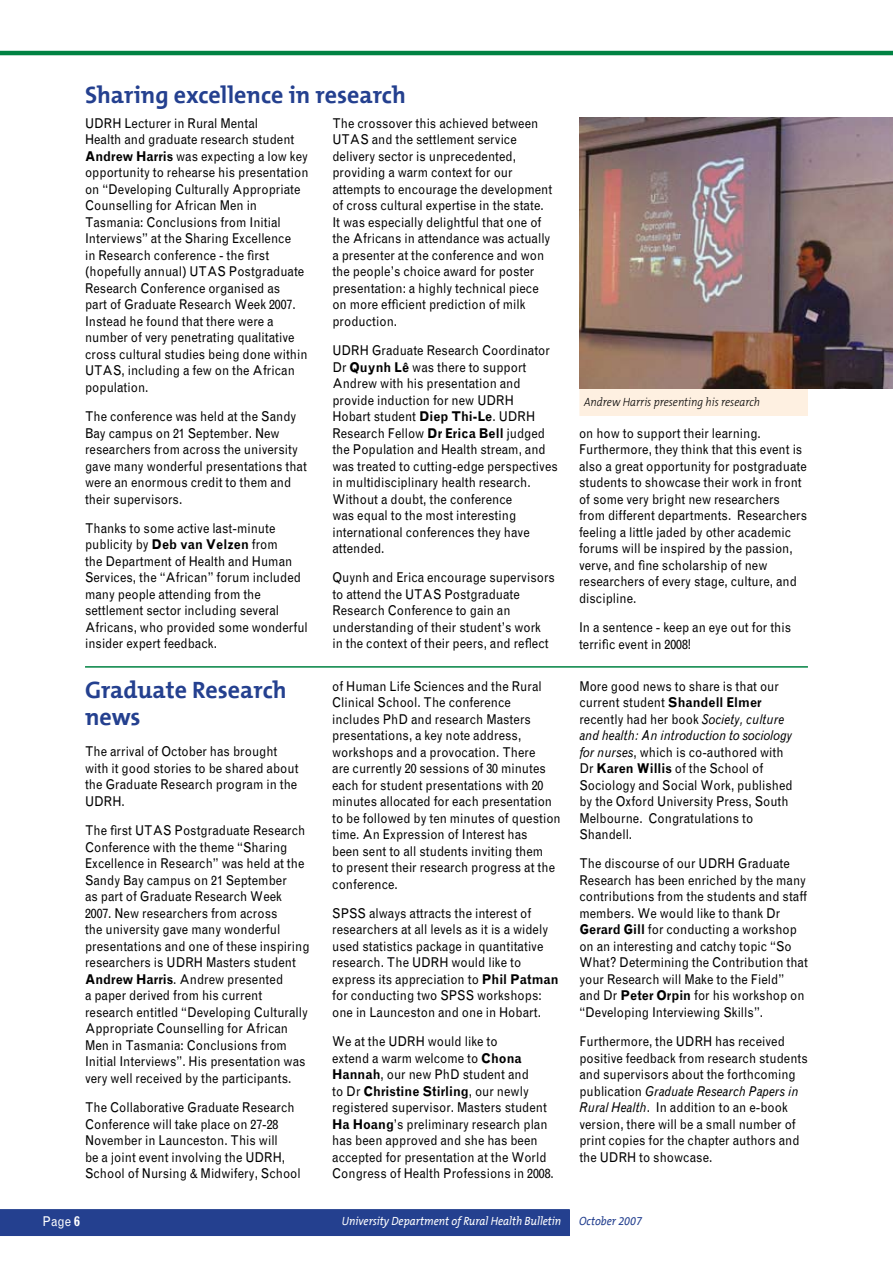
<style>
.page{position:relative;width:893px;height:1263px;background:#fff}
.page>*{position:absolute;margin:0;border:0;box-sizing:border-box;transform-origin:0 0}
.t1{font:700 24px/27px "The Mix B7";color:#24408f}
.t2{font:13.5px/16.5px "Grotesque";color:#000;scale:.9 1}
.t3{font:13.5px "Grotesque";color:#fff;scale:.9 1}
.t4{font:italic 12px "The Mix B5 Plain";color:#fff;scale:.9 1}
.t5{font:italic 300 12px "The Mix B3";color:#000;scale:.9 1}
.t6{font:italic 12px "The Mix B5 Plain";color:#24408f;scale:.9 1}
.s1{font-weight:700}
.s2{font-style:italic}
</style>
<div class="page">
<hr style="left:0;top:51px;width:893px;height:4px;background:#008242">
<div style="left:580px;top:389px;width:227px;height:26px;background:#fef0e1"></div>
<hr style="left:85px;top:666px;width:723px;height:2px;background:#008242">
<img style="left:579px;top:118px;width:314px;height:270px">
<div style="left:0;top:1209px;width:570px;height:27px;background:#24408f"></div>
<h1 class="t1" style="left:85px;top:82px;width:322px">Sharing excellence in research</h1>
<p class="t2" style="left:85px;top:115px;width:250px">UDRH Lecturer in Rural Mental<br>Health and graduate research student <span class="s1">Andrew Harris</span> was expecting a low key opportunity to rehearse his presentation on “Developing Culturally Appropriate Counselling for African Men in Tasmania: Conclusions from Initial Interviews” at the Sharing Excellence<br>in Research conference - the first (hopefully annual) UTAS Postgraduate Research Conference organised as<br>part of Graduate Research Week 2007.<br>Instead he found that there were a number of very penetrating qualitative cross cultural studies being done within UTAS, including a few on the African population.</p>
<p class="t2" style="left:85px;top:408px;width:248px">The conference was held at the Sandy Bay campus on 21 September. New researchers from across the university gave many wonderful presentations that were an enormous credit to them and their supervisors.</p>
<p class="t2" style="left:85px;top:520px;width:249px">Thanks to some active last-minute publicity by <span class="s1">Deb van Velzen</span> from<br>the Department of Health and Human Services, the “African” forum included many people attending from the settlement sector including several Africans, who provided some wonderful insider expert feedback.</p>
<h1 class="t1" style="left:85px;top:677px;width:203px">Graduate Research news</h1>
<p class="t2" style="left:85px;top:743px;width:239px">The arrival of October has brought with it good stories to be shared about the Graduate Research program in the<br>UDRH.</p>
<p class="t2" style="left:85px;top:822px;width:251px">The first UTAS Postgraduate Research Conference with the theme “Sharing Excellence in Research” was held at the Sandy Bay campus on 21 September<br>as part of Graduate Research Week 2007. New researchers from across<br>the university gave many wonderful presentations and one of these inspiring researchers is UDRH Masters student <span class="s1">Andrew Harris</span>. Andrew presented<br>a paper derived from his current research entitled “Developing Culturally Appropriate Counselling for African Men in Tasmania: Conclusions from Initial Interviews”. His presentation was very well received by the participants.</p>
<p class="t2" style="left:85px;top:1099px;width:241px">The Collaborative Graduate Research Conference will take place on 27-28<br>November in Launceston. This will<br>be a joint event involving the UDRH, School of Nursing &amp; Midwifery, School</p>
<p class="t2" style="left:332px;top:115px;width:246px">The crossover this achieved between UTAS and the settlement service delivery sector is unprecedented, providing a warm context for our attempts to encourage the development of cross cultural expertise in the state.<br>It was especially delightful that one of the Africans in attendance was actually a presenter at the conference and won the people’s choice award for poster presentation: a highly technical piece on more efficient prediction of milk production.</p>
<p class="t2" style="left:332px;top:342px;width:252px">UDRH Graduate Research Coordinator Dr <span class="s1">Quynh Lê</span> was there to support Andrew with his presentation and provide induction for new UDRH<br>Hobart student <span class="s1">Diep Thi-Le</span>. UDRH Research Fellow <span class="s1">Dr Erica Bell</span> judged the Population and Health stream, and was treated to cutting-edge perspectives in multidisciplinary health research.<br>Without a doubt, the conference<br>was equal to the most interesting international conferences they have attended.</p>
<p class="t2" style="left:332px;top:569px;width:249px">Quynh and Erica encourage supervisors to attend the UTAS Postgraduate Research Conference to gain an understanding of their student’s work<br>in the context of their peers, and reflect</p>
<p class="t2" style="left:332px;top:678px;width:255px">of Human Life Sciences and the Rural Clinical School. The conference includes PhD and research Masters presentations, a key note address, workshops and a provocation. There<br>are currently 20 sessions of 30 minutes each for student presentations with 20 minutes allocated for each presentation to be followed by ten minutes of question time. An Expression of Interest has<br>been sent to all students inviting them<br>to present their research progress at the conference.</p>
<p class="t2" style="left:332px;top:905px;width:253px">SPSS always attracts the interest of researchers at all levels as it is a widely used statistics package in quantitative research. The UDRH would like to express its appreciation to <span class="s1">Phil Patman </span>for conducting two SPSS workshops: one in Launceston and one in Hobart.</p>
<p class="t2" style="left:332px;top:1033px;width:248px">We at the UDRH would like to<br>extend a warm welcome to <span class="s1">Chona Hannah</span>, our new PhD student and<br>to Dr <span class="s1">Christine Stirling</span>, our newly registered supervisor. Masters student <span class="s1">Ha Hoang</span>’s preliminary research plan has been approved and she has been accepted for presentation at the World Congress of Health Professions in 2008.</p>
<p class="t5" style="left:584px;top:396px;width:197px">Andrew Harris presenting his research</p>
<p class="t2" style="left:579px;top:425px;width:255px">on how to support their learning.<br>Furthermore, they think that this event is also a great opportunity for postgraduate students to showcase their work in front of some very bright new researchers from different departments. Researchers feeling a little jaded by other academic forums will be inspired by the passion, verve, and fine scholarship of new researchers of every stage, culture, and discipline.</p>
<p class="t2" style="left:579px;top:619px;width:237px">In a sentence - keep an eye out for this terrific event in 2008!</p>
<p class="t2" style="left:579px;top:678px;width:239px">More good news to share is that our current student <span class="s1">Shandell Elmer </span>recently had her book <span class="s2">Society, culture and health: An introduction to sociology for nurses</span>, which is co-authored with Dr <span class="s1">Karen Willis</span> of the School of Sociology and Social Work, published by the Oxford University Press, South Melbourne. Congratulations to Shandell.</p>
<p class="t2" style="left:579px;top:855px;width:255px">The discourse of our UDRH Graduate Research has been enriched by the many contributions from the students and staff members. We would like to thank Dr <span class="s1">Gerard Gill</span> for conducting a workshop on an interesting and catchy topic “So What? Determining the Contribution that your Research will Make to the Field” and Dr <span class="s1">Peter Orpin</span> for his workshop on “Developing Interviewing Skills”.</p>
<p class="t2" style="left:579px;top:1033px;width:255px">Furthermore, the UDRH has received positive feedback from research students and supervisors about the forthcoming publication <span class="s2">Graduate Research Papers in Rural Health</span>. In addition to an e-book version, there will be a small number of print copies for the chapter authors and the UDRH to showcase.</p>
<p class="t3" style="left:43px;top:1213px;width:33px">Page</p>
<p class="t4" style="left:342px;top:1215px;width:245px">University Department of Rural Health Bulletin</p>
<p class="t6" style="left:579px;top:1215px;width:72px">October 2007</p>
</div>
